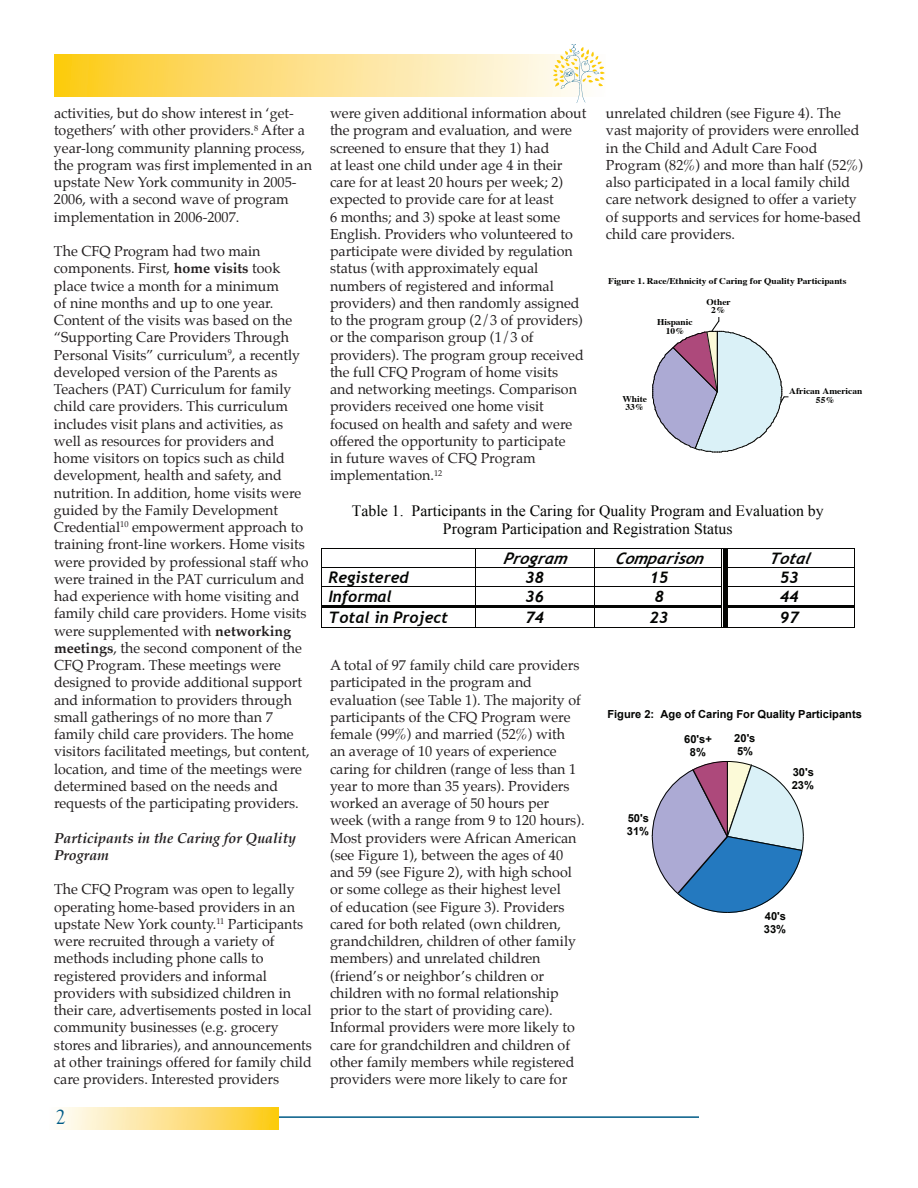
<style>
.page{position:relative;width:918px;height:1188px;background:#fff}
.page>*{position:absolute;margin:0;border:0;box-sizing:border-box;transform-origin:0 0}
.t1{font:21px "Goudy Old Style T";color:#005b86}
.t2{font:15.75px/18px "Times New Roman";color:#040503;text-align:center}
.t3{font:italic 700 15.75px "Trebuchet";color:#040503}
.t4{font:14.25px/17.2px "Palatino";color:#231f20}
.t5{font:italic 700 14.25px/17.2px "Palatino";color:#231f20}
.t6{font:700 11.1px/12.9px "Arial";color:#040503}
.t7{font:700 8.85px/8.9px "Times";color:#040503;text-align:center;scale:1.07 1}
.s1{font-weight:700}
</style>
<div class="page">
<hr style="left:49px;top:1116px;width:650px;height:2px;background:#005b86">
<svg style="left:49px;top:1107px;width:229px;height:23px;background:#fde390"></svg>
<svg style="left:54px;top:55px;width:507px;height:41px;background:#fde186"></svg>
<img style="left:561px;top:44px;width:25px;height:59px">
<img style="left:552px;top:47px;width:53px;height:41px">
<hr style="left:321px;top:548px;width:534px;height:1px;background:#040503">
<hr style="left:321px;top:567px;width:400px;height:1px;background:#040503">
<hr style="left:728px;top:567px;width:127px;height:1px;background:#040503">
<hr style="left:321px;top:587px;width:400px;height:1px;background:#040503">
<hr style="left:728px;top:587px;width:127px;height:1px;background:#040503">
<hr style="left:321px;top:605px;width:400px;height:3px;background:#040503">
<hr style="left:728px;top:605px;width:127px;height:3px;background:#040503">
<svg style="left:321px;top:549px;width:1px;height:78px"></svg>
<hr style="left:321px;top:627px;width:154px;height:1px;background:#040503">
<svg style="left:475px;top:549px;width:1px;height:79px"></svg>
<hr style="left:476px;top:627px;width:118px;height:1px;background:#040503">
<svg style="left:594px;top:549px;width:1px;height:78px"></svg>
<hr style="left:594px;top:627px;width:127px;height:1px;background:#040503">
<svg style="left:721px;top:549px;width:7px;height:78px"></svg>
<hr style="left:721px;top:627px;width:133px;height:1px;background:#040503">
<svg style="left:854px;top:549px;width:1px;height:79px"></svg>
<svg style="left:652px;top:317px;width:136px;height:136px"></svg>
<svg style="left:651px;top:761px;width:153px;height:152px"></svg>
<hr style="left:727px;top:761px;width:1px;height:76px;background:#040503">
<p class="t4" style="left:54px;top:106px;width:260px">activities, but do show interest in ‘get&shy;togethers’ with other providers.<sup>8</sup> After a year-long community planning process, the program was first implemented in an upstate New York community in 2005- 2006, with a second wave of program implementation in 2006-2007.</p>
<p class="t4" style="left:54px;top:244px;width:257px">The CFQ Program had two main components. First, <span class="s1">home visits</span> took place twice a month for a minimum<br>of nine months and up to one year.<br>Content of the visits was based on the “Supporting Care Providers Through Personal Visits” curriculum<sup>9</sup>, a recently developed version of the Parents as Teachers (PAT) Curriculum for family child care providers. This curriculum includes visit plans and activities, as well as resources for providers and home visitors on topics such as child development, health and safety, and nutrition. In addition, home visits were guided by the Family Development Credential<sup>10</sup> empowerment approach to training front-line workers. Home visits were provided by professional staff who were trained in the PAT curriculum and had experience with home visiting and family child care providers. Home visits were supplemented with <span class="s1">networking meetings</span>, the second component of the CFQ Program. These meetings were designed to provide additional support and information to providers through small gatherings of no more than 7 family child care providers. The home visitors facilitated meetings, but content, location, and time of the meetings were determined based on the needs and requests of the participating providers.</p>
<p class="t5" style="left:54px;top:830px;width:244px">Participants in the Caring for Quality<br>Program</p>
<p class="t4" style="left:54px;top:882px;width:260px">The CFQ Program was open to legally operating home-based providers in an upstate New York county.<sup>11</sup> Participants were recruited through a variety of methods including phone calls to registered providers and informal providers with subsidized children in their care, advertisements posted in local community businesses (e.g. grocery stores and libraries), and announcements at other trainings offered for family child care providers. Interested providers</p>
<h1 class="t1" style="left:56px;top:1106px;width:12px">2</h1>
<p class="t4" style="left:330px;top:106px;width:258px">were given additional information about the program and evaluation, and were screened to ensure that they 1) had<br>at least one child under age 4 in their care for at least 20 hours per week; 2) expected to provide care for at least<br>6 months; and 3) spoke at least some English. Providers who volunteered to participate were divided by regulation status (with approximately equal numbers of registered and informal providers) and then randomly assigned to the program group (2/3 of providers) or the comparison group (1/3 of providers). The program group received the full CFQ Program of home visits<br>and networking meetings. Comparison providers received one home visit focused on health and safety and were offered the opportunity to participate<br>in future waves of CFQ Program implementation.<sup>12</sup></p>
<p class="t4" style="left:606px;top:106px;width:259px">unrelated children (see Figure 4). The vast majority of providers were enrolled in the Child and Adult Care Food Program (82%) and more than half (52%) also participated in a local family child care network designed to offer a variety of supports and services for home-based child care providers.</p>
<p class="t7" style="left:608px;top:277px;width:224px">Figure 1. Race/Ethnicity of Caring for Quality Participants</p>
<p class="t7" style="left:657px;top:318px;width:35px">Hispanic<br>10%</p>
<p class="t7" style="left:707px;top:298px;width:24px">Other<br>2%</p>
<p class="t7" style="left:789px;top:388px;width:70px">African American</p>
<p class="t7" style="left:622px;top:395px;width:25px">White</p>
<p class="t7" style="left:816px;top:396px;width:19px">55%</p>
<p class="t7" style="left:626px;top:404px;width:19px">33%</p>
<p class="t2" style="left:352px;top:502px;width:473px">Table 1. Participants in the Caring for Quality Program and Evaluation by<br>Program Participation and Registration Status</p>
<p class="t3" style="left:503px;top:549px;width:68px">Program</p>
<p class="t3" style="left:615px;top:549px;width:93px">Comp arison</p>
<p class="t3" style="left:769px;top:549px;width:46px">Total</p>
<p class="t3" style="left:329px;top:568px;width:82px">Registered</p>
<p class="t3" style="left:525px;top:568px;width:20px">38</p>
<p class="t3" style="left:650px;top:568px;width:20px">15</p>
<p class="t3" style="left:780px;top:568px;width:20px">53</p>
<p class="t3" style="left:329px;top:587px;width:65px">Informal</p>
<p class="t3" style="left:525px;top:587px;width:20px">36</p>
<p class="t3" style="left:655px;top:587px;width:11px">8</p>
<p class="t3" style="left:780px;top:587px;width:20px">44</p>
<p class="t3" style="left:329px;top:608px;width:121px">Total in Project</p>
<p class="t3" style="left:525px;top:608px;width:20px">74</p>
<p class="t3" style="left:650px;top:608px;width:20px">23</p>
<p class="t3" style="left:780px;top:608px;width:20px">97</p>
<p class="t4" style="left:330px;top:658px;width:256px">A total of 97 family child care providers participated in the program and evaluation (see Table 1). The majority of participants of the CFQ Program were female (99%) and married (52%) with<br>an average of 10 years of experience caring for children (range of less than 1 year to more than 35 years). Providers worked an average of 50 hours per week (with a range from 9 to 120 hours).<br>Most providers were African American (see Figure 1), between the ages of 40 and 59 (see Figure 2), with high school or some college as their highest level<br>of education (see Figure 3). Providers cared for both related (own children, grandchildren, children of other family members) and unrelated children (friend’s or neighbor’s children or children with no formal relationship prior to the start of providing care).<br>Informal providers were more likely to care for grandchildren and children of other family members while registered providers were more likely to care for</p>
<p class="t6" style="left:734px;top:702px;width:129px;line-height:24.2px;text-indent:-127px">Figure 2: Age of Caring For Quality Participants<br>20's</p>
<p class="t6" style="left:737px;top:745px;width:18px">5%</p>
<p class="t6" style="left:684px;top:733px;width:29px;text-align:center">60's+<br>8%</p>
<p class="t6" style="left:627px;top:812px;width:24px">50's<br>31%</p>
<p class="t6" style="left:792px;top:766px;width:24px">30's<br>23%</p>
<p class="t6" style="left:764px;top:910px;width:24px">40's<br>33%</p>
</div>
